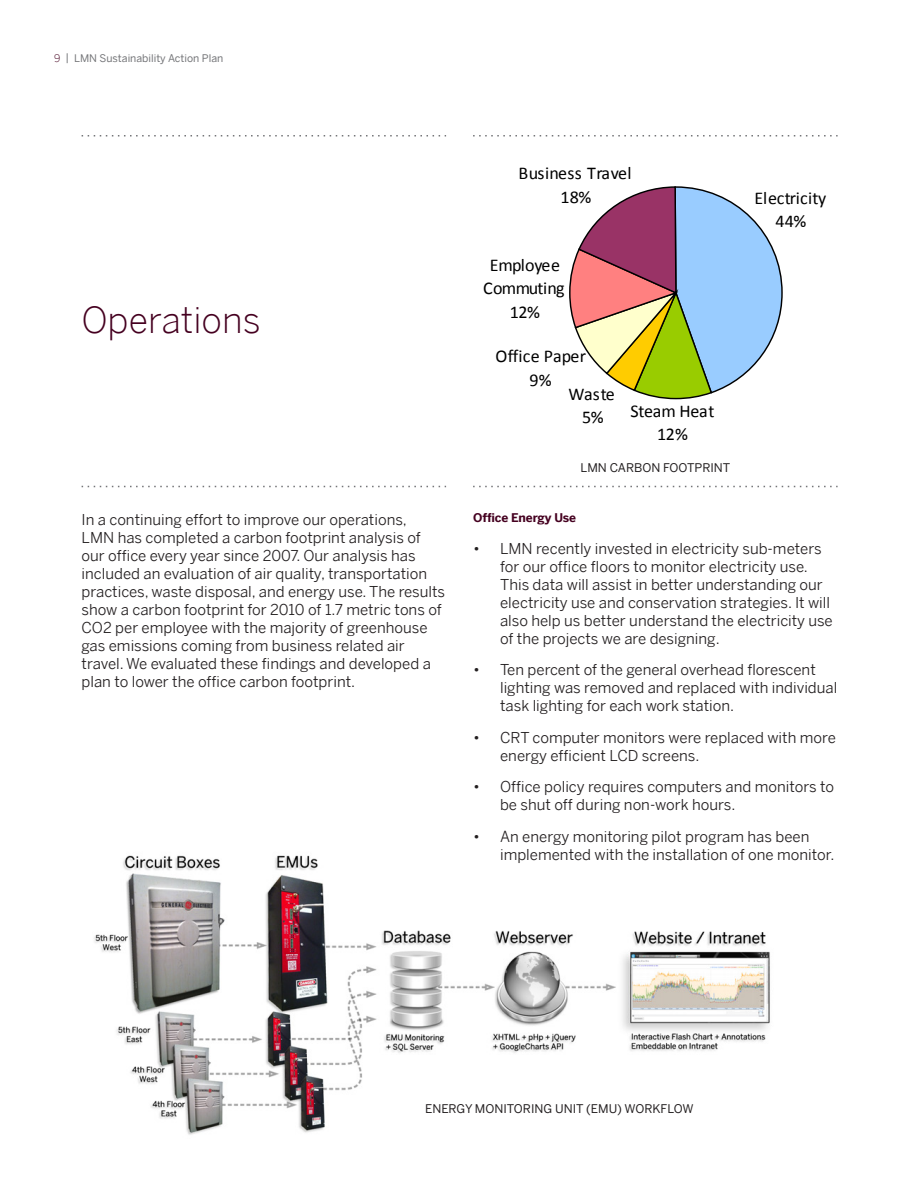
<style>
.page{position:relative;width:918px;height:1188px;background:#fff}
.page>*{position:absolute;margin:0;border:0;box-sizing:border-box;transform-origin:0 0}
.t1{font:300 36px "Benton Sans";color:#450020}
.t2{font:18px/23.1px "Calibri";letter-spacing:-.005em;color:#000;text-align:center}
.t3{font:18px/23.4px "Calibri";letter-spacing:-.035em;color:#000;text-align:center}
.t4{font:18px/23.7px "Calibri";letter-spacing:.015em;color:#000;text-align:center}
.t5{font:15px/18px "Benton Sans";color:#231f20}
.Subhead{font:12px "Benton Sans";color:#231f20}
.Subhead_-_Grey{font:700 12px "Benton Sans";letter-spacing:-.015em;color:#450020}
.t6{font:10.5px "Benton Sans";color:#757679}
.s1{font-weight:300;color:#450020}
</style>
<div class="page">
<img style="left:94px;top:855px;width:676px;height:280px">
<svg style="left:82px;top:486px;width:364px;height:1px"></svg>
<svg style="left:473px;top:486px;width:365px;height:1px"></svg>
<svg style="left:473px;top:135px;width:365px;height:1px"></svg>
<svg style="left:82px;top:135px;width:364px;height:1px"></svg>
<svg style="left:569px;top:186px;width:214px;height:214px"></svg>
<div style="left:384px;top:1088px;width:269px;height:75px;background:#fff"></div>
<div style="left:394px;top:1078px;width:330px;height:61px;background:#fff"></div>
<p class="t6" style="left:54px;top:51px;width:171px"><span class="s1">9</span> | LMN Sustainability Action Plan</p>
<p class="t1" style="left:82px;top:299px;width:181px">Operations</p>
<p class="t4" style="left:519px;top:161px;width:115px">Business Travel<br>18%</p>
<p class="t3" style="left:483px;top:254px;width:83px">Employee<br>Commuting<br>12%</p>
<p class="t2" style="left:495px;top:344px;width:92px;line-height:23.7px">Office Paper<br>9%</p>
<p class="t2" style="left:568px;top:383px;width:48px">Waste<br>5%</p>
<p class="t2" style="left:630px;top:399px;width:85px">Steam Heat<br>12%</p>
<p class="Subhead" style="left:581px;top:460px;width:151px">LMN CARBON FOOTPRINT</p>
<p class="t2" style="left:755px;top:186px;width:73px;line-height:23.7px">Electricity<br>44%</p>
<p class="t5" style="left:82px;top:510px;width:365px">In a continuing effort to improve our operations,<br>LMN has completed a carbon footprint analysis of our office every year since 2007. Our analysis has included an evaluation of air quality, transportation practices, waste disposal, and energy use. The results show a carbon footprint for 2010 of 1.7 metric tons of CO2 per employee with the majority of greenhouse gas emissions coming from business related air travel. We evaluated these findings and developed a plan to lower the office carbon footprint.</p>
<p class="Subhead_-_Grey" style="left:473px;top:511px;width:104px">Office Energy Use</p>
<p class="t5" style="left:500px;top:539px;width:334px;text-indent:-27px">• LMN recently invested in electricity sub-meters for our office floors to monitor electricity use.<br>This data will assist in better understanding our electricity use and conservation strategies. It will also help us better understand the electricity use of the projects we are designing.</p>
<p class="t5" style="left:500px;top:661px;width:339px;text-indent:-27px">• Ten percent of the general overhead florescent lighting was removed and replaced with individual task lighting for each work station.</p>
<p class="t5" style="left:500px;top:728px;width:337px;text-indent:-27px">• CRT computer monitors were replaced with more energy efficient LCD screens.</p>
<p class="t5" style="left:500px;top:778px;width:335px;text-indent:-27px">• Office policy requires computers and monitors to be shut off during non-work hours.</p>
<p class="t5" style="left:500px;top:827px;width:336px;text-indent:-27px">• An energy monitoring pilot program has been implemented with the installation of one monitor.</p>
<p class="Subhead" style="left:425px;top:1102px;width:270px">ENERGY MONITORING UNIT (EMU) WORKFLOW</p>
</div>
